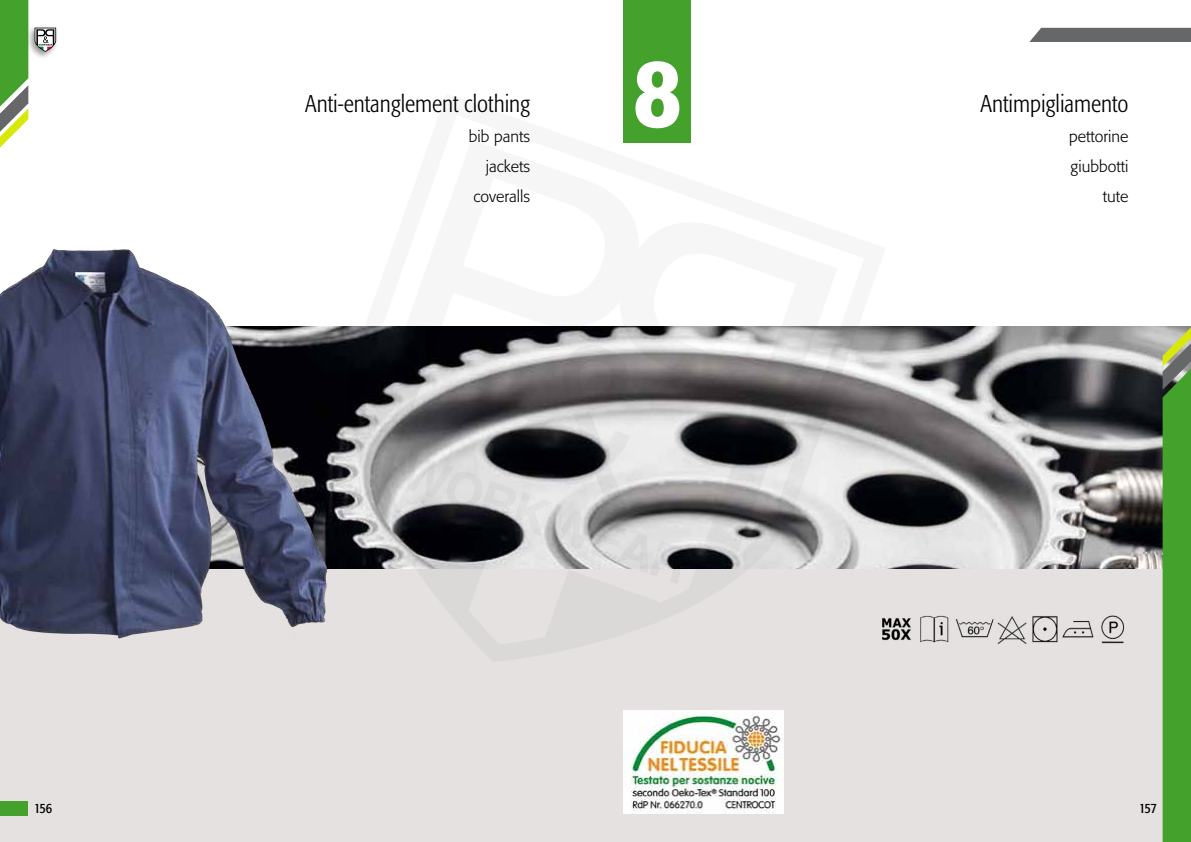
<style>
.page{position:relative;width:1191px;height:842px;background:#fff}
.page>*{position:absolute;margin:0;border:0;box-sizing:border-box;transform-origin:0 0}
.t1{font:500 condensed 100px "Formata";color:#fff}
.t2{font:300 condensed 24px "Formata";color:#000}
.t3{font:300 16px/30px "Formata";color:#000;text-align:right}
.t4{font:condensed 14px "Formata";letter-spacing:-.045em;color:#000}
</style>
<div class="page">
<img style="left:885px;top:326px;width:277px;height:243px">
<div style="left:624px;top:0;width:67px;height:143px;background:#44a12b"></div>
<div style="left:0;top:569px;width:1182px;height:273px;background:#e4e1e0"></div>
<svg style="left:340px;top:94px;width:545px;height:475px"></svg>
<svg style="left:364px;top:140px;width:285px;height:350px"></svg>
<svg style="left:610px;top:212px;width:227px;height:357px"></svg>
<svg style="left:388px;top:341px;width:299px;height:228px;background:#8d8d8e"></svg>
<svg style="left:0;top:0;width:28px;height:148px"></svg>
<svg style="left:1162px;top:326px;width:29px;height:516px;background:#4fa035"></svg>
<div style="left:1029px;top:28px;width:162px;height:14px;background:#666769"></div>
<div style="left:26px;top:25px;width:33px;height:35px;background:#000;opacity:.4"></div>
<svg style="left:35px;top:28px;width:21px;height:24px"></svg>
<div style="left:0;top:801px;width:28px;height:14px;background:#44a12b"></div>
<img style="left:624px;top:710px;width:159px;height:104px">
<img style="left:882px;top:615px;width:243px;height:30px">
<img style="left:0;top:249px;width:340px;height:390px">
<h2 class="t2" style="left:305px;top:89px;width:226px">Anti-entanglement clothing</h2>
<p class="t3" style="left:469px;top:121px;width:63px">bib pants jackets coveralls</p>
<h1 class="t1" style="left:633px;top:31px;width:49px">8</h1>
<h2 class="t2" style="left:980px;top:89px;width:149px">Antimpigliamento</h2>
<p class="t3" style="left:1069px;top:121px;width:61px">pettorine giubbotti tute</p>
<p class="t4" style="left:34px;top:800px;width:20px">156</p>
<p class="t4" style="left:1139px;top:800px;width:19px">157</p>
</div>
